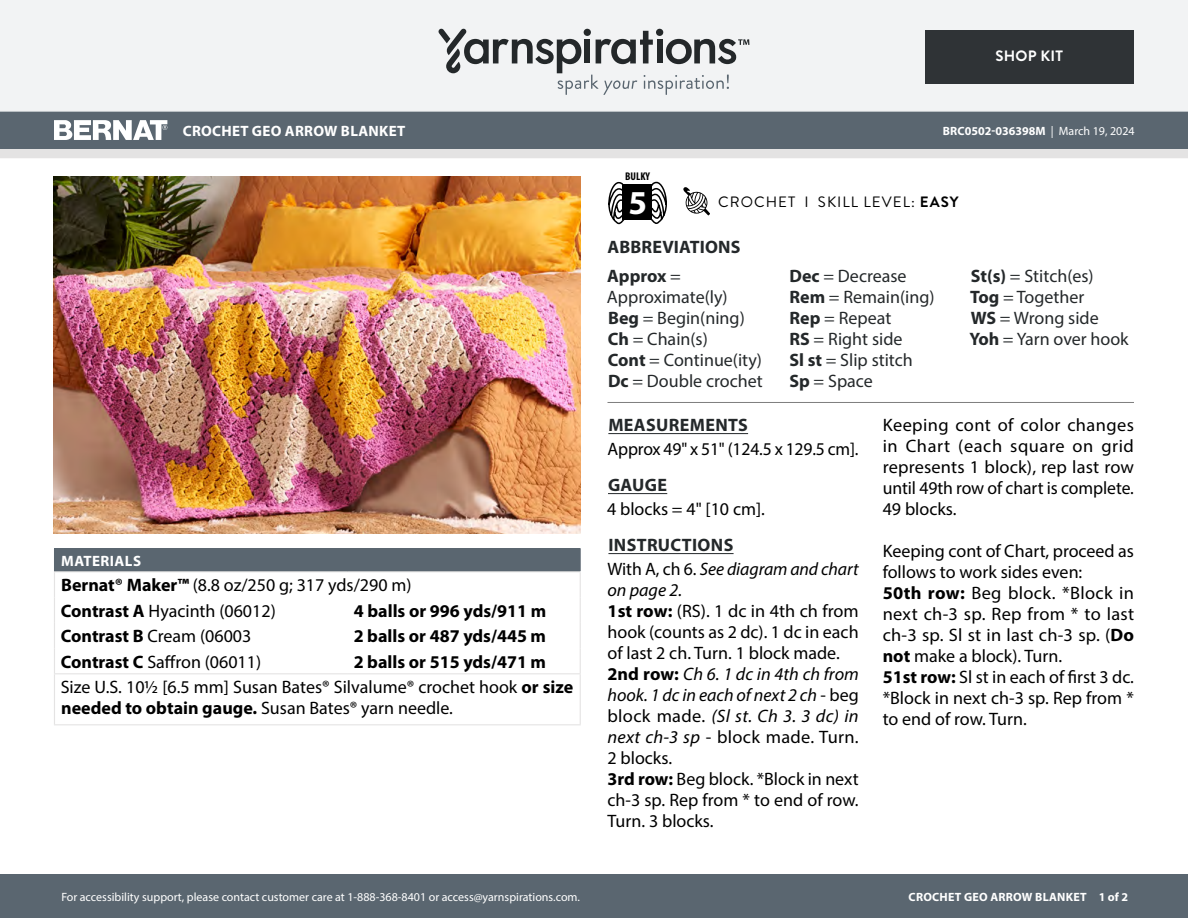
<style>
.page{position:relative;width:1188px;height:918px;background:#fff}
.page>*{position:absolute;margin:0;border:0;box-sizing:border-box;transform-origin:0 0}
.t1{font:700 33.6px "Myriad Pro";color:#fff}
.Body_-__Auto_Style_with_Keep_lines_toget{font:18px/21px "Myriad Pro";color:#000;text-align:justify}
.Abbreviations_-_With_auto_styling{font:18px/21px "Myriad Pro";color:#24282a}
.Body_-__Auto_Style_with_Keep_lines_toget-2{font:italic 18px/21px "Myriad Pro";color:#000}
.Materials_-_Needle___Supplies_Info{font:18px/21px "Myriad Pro";color:#000}
.Material_-__Colors_information{font:18px "Myriad Pro";color:#000}
.Material_-__Colors_information-2{font:700 18px "Myriad Pro";color:#000}
.Body_-_HEADERS_-_Underline{font:700 18px "Myriad Pro";letter-spacing:.02em;color:#24282a}
.Materials_-_Brand___Product_Info{font:18px "Myriad Pro";color:#000}
.Body_-_NO_Automatic_styling{font:18px "Myriad Pro";color:#000}
.Type_of_pattern___Skill_Level___XXXXXX{font:15px "Brandon Grotesque";letter-spacing:.07em;color:#000}
.Header_-_Name___Type{font:700 15px "Myriad Pro";letter-spacing:.02em;color:#fff}
.Materials_-__Header_in_dark_gray_box{font:700 15px "Myriad Pro";letter-spacing:.03em;color:#fff}
.Body_-__Color_coded_4_sizes{font:700 15px "Brandon Grotesque";letter-spacing:.02em;color:#fff}
.t2{font:12px "Myriad Pro";color:#fff}
.t3{font:700 12px "Myriad Pro";color:#fff}
.t4{font:700 12px "Myriad Pro";letter-spacing:.02em;color:#fff}
.t5{font:700 condensed 11.25px "Myriad Pro";color:#000}
.s1{font-weight:700}
.s2{font-weight:400}
.s3{font-style:normal}
.s4{font-weight:700;font-style:normal}
</style>
<div class="page">
<div style="left:0;top:875px;width:1188px;height:43px;background:#5a6670"></div>
<div style="left:0;top:149px;width:1188px;height:9px;background:#e4e3e3"></div>
<div style="left:0;top:111px;width:1188px;height:38px;background:#5a6670"></div>
<div style="left:0;top:0;width:1188px;height:112px;background:#f2f3f4"></div>
<svg style="left:438px;top:29px;width:311px;height:66px"></svg>
<svg style="left:683px;top:187px;width:27px;height:28px"></svg>
<svg style="left:608px;top:181px;width:18px;height:43px"></svg>
<svg style="left:649px;top:181px;width:18px;height:43px"></svg>
<div style="left:622px;top:185px;width:30px;height:35px;background:#000"></div>
<svg style="left:54px;top:120px;width:113px;height:20px"></svg>
<img style="left:54px;top:177px;width:527px;height:357px">
<hr style="left:608px;top:433px;width:140px;height:1px;background:#24282a">
<hr style="left:608px;top:493px;width:59px;height:1px;background:#24282a">
<hr style="left:608px;top:553px;width:126px;height:1px;background:#24282a">
<hr style="left:608px;top:402px;width:526px;height:1px;background:#7d7d7d">
<div style="left:54px;top:549px;width:526px;height:23px;background:#5a6670"></div>
<hr style="left:54px;top:548px;width:294px;height:1px;background:#5a6670">
<hr style="left:348px;top:548px;width:233px;height:1px;background:#5a6670">
<hr style="left:54px;top:571px;width:294px;height:1px;background:#e4e3e3">
<hr style="left:348px;top:571px;width:233px;height:1px;background:#e4e3e3">
<svg style="left:54px;top:571px;width:1px;height:102px"></svg>
<svg style="left:580px;top:549px;width:1px;height:124px"></svg>
<hr style="left:54px;top:674px;width:1px;height:50px;background:#e4e3e3">
<hr style="left:54px;top:673px;width:294px;height:1px;background:#e4e3e3">
<hr style="left:348px;top:673px;width:233px;height:1px;background:#e4e3e3">
<hr style="left:580px;top:674px;width:1px;height:50px;background:#e4e3e3">
<hr style="left:54px;top:724px;width:294px;height:1px;background:#e4e3e3">
<hr style="left:348px;top:724px;width:233px;height:1px;background:#e4e3e3">
<div style="left:925px;top:30px;width:209px;height:54px;background:#2f3336"></div>
<p class="Header_-_Name___Type" style="left:183px;top:121px;width:224px">CROCHET GEO ARROW BLANKET</p>
<p class="Materials_-__Header_in_dark_gray_box" style="left:61px;top:551px;width:81px">MATERIALS</p>
<p class="Materials_-_Brand___Product_Info" style="left:61px;top:574px;width:352px"><span class="s1">Bernat® Maker™</span> (8.8 oz/250 g; 317 yds/290 m)</p>
<p class="Material_-__Colors_information" style="left:61px;top:600px;width:216px"><span class="s1">Contrast A</span> Hyacinth (06012)</p>
<p class="Material_-__Colors_information-2" style="left:354px;top:599px;width:194px">4 balls or 996 yds/911 m</p>
<p class="Material_-__Colors_information" style="left:61px;top:625px;width:192px"><span class="s1">Contrast B</span> Cream (06003</p>
<p class="Material_-__Colors_information-2" style="left:354px;top:625px;width:194px">2 balls or 487 yds/445 m</p>
<p class="Material_-__Colors_information" style="left:61px;top:651px;width:202px"><span class="s1">Contrast C</span> Saffron (06011)</p>
<p class="Material_-__Colors_information-2" style="left:354px;top:650px;width:194px">2 balls or 515 yds/471 m</p>
<p class="Materials_-_Needle___Supplies_Info" style="left:61px;top:677px;width:514px">Size U.S. 10½ [6.5 mm] Susan Bates® Silvalume® crochet hook <span class="s1">or size needed to obtain gauge.</span> Susan Bates® yarn needle.</p>
<p class="t2" style="left:61px;top:889px;width:520px">For accessibility support, please contact customer care at 1-888-368-8401 or access@yarnspirations.com.</p>
<p class="Body_-__Color_coded_4_sizes" style="left:995px;top:46px;width:69px">SHOP KIT</p>
<p class="t5" style="left:625px;top:169px;width:26px">BULKY</p>
<h1 class="t1" style="left:629px;top:180px;width:20px">5</h1>
<p class="t3" style="left:943px;top:123px;width:194px">BRC0502-036398M <span class="s2">| March 19, 2024</span></p>
<p class="Type_of_pattern___Skill_Level___XXXXXX" style="left:718px;top:192px;width:242px">CROCHET I SKILL LEVEL: <span class="s1">EASY</span></p>
<p class="Body_-_HEADERS_-_Underline" style="left:608px;top:235px;width:135px">ABBREVIATIONS</p>
<p class="Abbreviations_-_With_auto_styling" style="left:607px;top:265px;width:122px"><span class="s1">Approx</span> =<br>Approximate(ly)</p>
<p class="Abbreviations_-_With_auto_styling" style="left:608px;top:307px;width:138px"><span class="s1">Beg</span> = Begin(ning)</p>
<p class="Abbreviations_-_With_auto_styling" style="left:608px;top:328px;width:102px"><span class="s1">Ch</span> = Chain(s)</p>
<p class="Abbreviations_-_With_auto_styling" style="left:608px;top:349px;width:156px"><span class="s1">Cont</span> = Continue(ity)</p>
<p class="Abbreviations_-_With_auto_styling" style="left:608px;top:370px;width:156px"><span class="s1">Dc</span> = Double crochet</p>
<p class="Abbreviations_-_With_auto_styling" style="left:790px;top:265px;width:119px"><span class="s1">Dec</span> = Decrease</p>
<p class="Abbreviations_-_With_auto_styling" style="left:790px;top:286px;width:146px"><span class="s1">Rem</span> = Remain(ing)</p>
<p class="Abbreviations_-_With_auto_styling" style="left:790px;top:307px;width:103px"><span class="s1">Rep</span> = Repeat</p>
<p class="Abbreviations_-_With_auto_styling" style="left:790px;top:328px;width:114px"><span class="s1">RS</span> = Right side</p>
<p class="Abbreviations_-_With_auto_styling" style="left:789px;top:349px;width:125px"><span class="s1">Sl st</span> = Slip stitch</p>
<p class="Abbreviations_-_With_auto_styling" style="left:789px;top:370px;width:85px"><span class="s1">Sp</span> = Space</p>
<p class="Abbreviations_-_With_auto_styling" style="left:971px;top:265px;width:124px"><span class="s1">St(s)</span> = Stitch(es)</p>
<p class="Abbreviations_-_With_auto_styling" style="left:970px;top:286px;width:116px"><span class="s1">Tog</span> = Together</p>
<p class="Abbreviations_-_With_auto_styling" style="left:971px;top:307px;width:129px"><span class="s1">WS</span> = Wrong side</p>
<p class="Abbreviations_-_With_auto_styling" style="left:969px;top:328px;width:161px"><span class="s1">Yoh</span> = Yarn over hook</p>
<p class="Body_-_HEADERS_-_Underline" style="left:608px;top:413px;width:141px">MEASUREMENTS</p>
<p class="Body_-__Auto_Style_with_Keep_lines_toget" style="left:608px;top:438px;width:253px">Approx 49" x 51" (124.5 x 129.5 cm].</p>
<p class="Body_-_HEADERS_-_Underline" style="left:608px;top:473px;width:61px">GAUGE</p>
<p class="Body_-_NO_Automatic_styling" style="left:607px;top:497px;width:159px">4 blocks = 4" [10 cm].</p>
<p class="Body_-_HEADERS_-_Underline" style="left:608px;top:533px;width:126px">INSTRUCTIONS</p>
<p class="Body_-__Auto_Style_with_Keep_lines_toget-2" style="left:608px;top:558px;width:253px"><span class="s3">With A, ch 6.</span> See diagram and chart on page 2.</p>
<p class="Body_-__Auto_Style_with_Keep_lines_toget" style="left:608px;top:600px;width:253px"><span class="s1">1st row:</span> (RS). 1 dc in 4th ch from hook (counts as 2 dc). 1 dc in each of last 2 ch. Turn. 1 block made.</p>
<p class="Body_-__Auto_Style_with_Keep_lines_toget-2" style="left:608px;top:663px;width:253px;text-align:justify"><span class="s4">2nd row:</span> Ch 6. 1 dc in 4th ch from hook. 1 dc in each of next 2 ch <span class="s3">- beg block made.</span> (Sl st. Ch 3. 3 dc) in next ch-3 sp <span class="s3">- block made. Turn.<br>2 blocks.</span></p>
<p class="Body_-__Auto_Style_with_Keep_lines_toget" style="left:608px;top:768px;width:253px"><span class="s1">3rd row:</span> Beg block. *Block in next ch-3 sp. Rep from * to end of row.<br>Turn. 3 blocks.</p>
<p class="Body_-__Auto_Style_with_Keep_lines_toget" style="left:883px;top:414px;width:253px">Keeping cont of color changes in Chart (each square on grid represents 1 block), rep last row until 49th row of chart is complete.<br>49 blocks.</p>
<p class="Body_-__Auto_Style_with_Keep_lines_toget" style="left:883px;top:540px;width:253px">Keeping cont of Chart, proceed as follows to work sides even:</p>
<p class="Body_-__Auto_Style_with_Keep_lines_toget" style="left:883px;top:582px;width:253px"><span class="s1">50th row:</span> Beg block. *Block in next ch-3 sp. Rep from * to last ch-3 sp. Sl st in last ch-3 sp. (<span class="s1">Do not</span> make a block). Turn.</p>
<p class="Body_-__Auto_Style_with_Keep_lines_toget" style="left:883px;top:666px;width:253px"><span class="s1">51st row:</span> Sl st in each of first 3 dc. *Block in next ch-3 sp. Rep from * to end of row. Turn.</p>
<p class="t4" style="left:909px;top:889px;width:221px">CROCHET GEO ARROW BLANKET 1 of 2</p>
</div>
